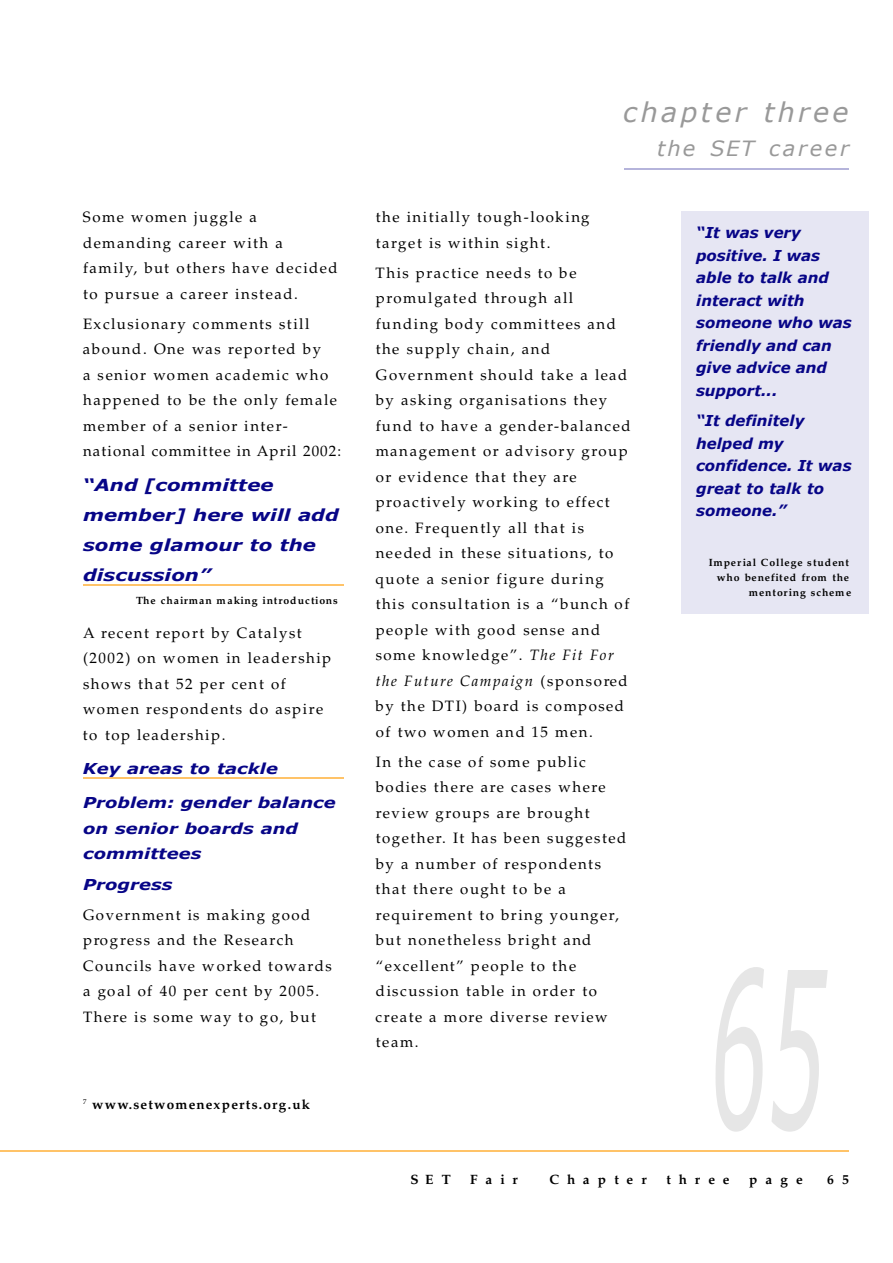
<style>
.page{position:relative;width:893px;height:1263px;background:#fff}
.page>*{position:absolute;margin:0;border:0;box-sizing:border-box;transform-origin:0 0}
.t1{font:italic 217.8px "Verdana";color:#e6e6e6;scale:.42 1}
.t2{font:italic 27px "Verdana";letter-spacing:.125em;color:#999}
.t3{font:italic 21px "Verdana";letter-spacing:.09em;color:#999}
.t4{font:italic 700 16.5px/30px "Verdana";color:#070587;scale:1.2 1}
.t5{font:15px/25.5px "Palatino";letter-spacing:.1em;color:#000}
.t6{font:italic 700 15px/22.5px "Verdana";color:#070587}
.t7{font:italic 700 15px/25.5px "Verdana";color:#070587;scale:1.2 1}
.t8{font:700 13.5px "Palatino";letter-spacing:.61em;color:#000}
.t9{font:700 10.5px/15px "Palatino";letter-spacing:.105em;color:#000;text-align:right}
.s1{font-style:italic}
</style>
<div class="page">
<hr style="left:624px;top:168px;width:224px;height:2px;background:#b5b4db">
<hr style="left:0;top:1150px;width:848px;height:2px;background:#ffc368">
<hr style="left:83px;top:584px;width:260px;height:1px;background:#ffc368">
<hr style="left:83px;top:777px;width:260px;height:2px;background:#ffc368">
<div style="left:681px;top:212px;width:187px;height:402px;background:#e6e6f3"></div>
<p class="t5" style="left:83px;top:206px;width:256px">Some women juggle a demanding career with a<br>f a m i l y, but others have decided to pursue a career instead.</p>
<p class="t5" style="left:83px;top:313px;width:260px">Exclusionary comments still abound. One was reported by<br>a senior women academic who happened to be the only female member of a senior inter&shy;national committee in April 2002:</p>
<p class="t4" style="left:83px;top:469px;width:215px">“And [committee member] here will add some glamour to the discussion”</p>
<p class="t9" style="left:136px;top:594px;width:203px">The chairman making introductions</p>
<p class="t5" style="left:83px;top:622px;width:249px">A recent report by Catalyst (2002) on women in leadership shows that 52 per cent of women respondents do aspire to top leadership.</p>
<p class="t7" style="left:83px;top:756px;width:164px">Key areas to tackle</p>
<p class="t7" style="left:83px;top:789px;width:212px">Problem: gender balance on senior boards and committees</p>
<p class="t7" style="left:83px;top:872px;width:76px">Progress</p>
<p class="t5" style="left:83px;top:904px;width:250px">Government is making good<br>p ro g ress and the Researc h<br>Councils have worked toward s a goal of 40 per cent by 2005.<br>T h e re is some way to go, but</p>
<p class="t8" style="left:83px;top:1099px;width:228px"><sup>7</sup> w w w. s e t w o m e n e x p e r t s . o r g . u k</p>
<h2 class="t2" style="left:623px;top:95px;width:227px">chapter three</h2>
<h3 class="t3" style="left:657px;top:135px;width:193px">the SET c a r e e r</h3>
<p class="t5" style="left:376px;top:206px;width:215px">the initially tough-looking t a rget is within sight.</p>
<p class="t5" style="left:375px;top:262px;width:256px">This practice needs to be<br>p romulgated through all funding body committees and the supply chain, and<br>Government should take a lead by asking organisations they fund to have a gender- b a l a n c e d management or advisory gro u p or evidence that they are<br>p roactively working to eff e c t one. Frequently all that is needed in these situations, to quote a senior figure during this consultation is a “bunch of people with good sense and some knowledge”. <span class="s1">The Fit For the Future Campaign</span> ( s p o n s o re d by the DTI) board is composed of two women and 15 m e n .</p>
<p class="t5" style="left:375px;top:750px;width:252px">In the case of some public bodies there are cases where review groups are bro u g h t<br>t o g e t h e r. It has been suggested by a number of re s p o n d e n t s that there ought to be a<br>re q u i rement to bring younger, but nonetheless bright and “excellent” people to the discussion table in order to<br>c reate a more diverse re v i e w<br>t e a m .</p>
<p class="t6" style="left:696px;top:221px;width:157px">“It was very positive. I was able to talk and interact with someone who was friendly and can give advice and support...</p>
<p class="t6" style="left:696px;top:409px;width:157px">“It definitely helped my confidence. It was great to talk to someone.”</p>
<p class="t9" style="left:708px;top:556px;width:144px">Imperial College student who benefited from the mentoring scheme</p>
<h1 class="t1" style="left:709px;top:911px;width:277px">65</h1>
<p class="t8" style="left:410px;top:1174px;width:41px">SET</p>
<p class="t8" style="left:470px;top:1174px;width:49px">Fair</p>
<p class="t8" style="left:549px;top:1174px;width:99px">Chapter</p>
<p class="t8" style="left:666px;top:1174px;width:64px">three</p>
<p class="t8" style="left:749px;top:1174px;width:55px">page</p>
<p class="t8" style="left:827px;top:1174px;width:23px">6 5</p>
</div>
